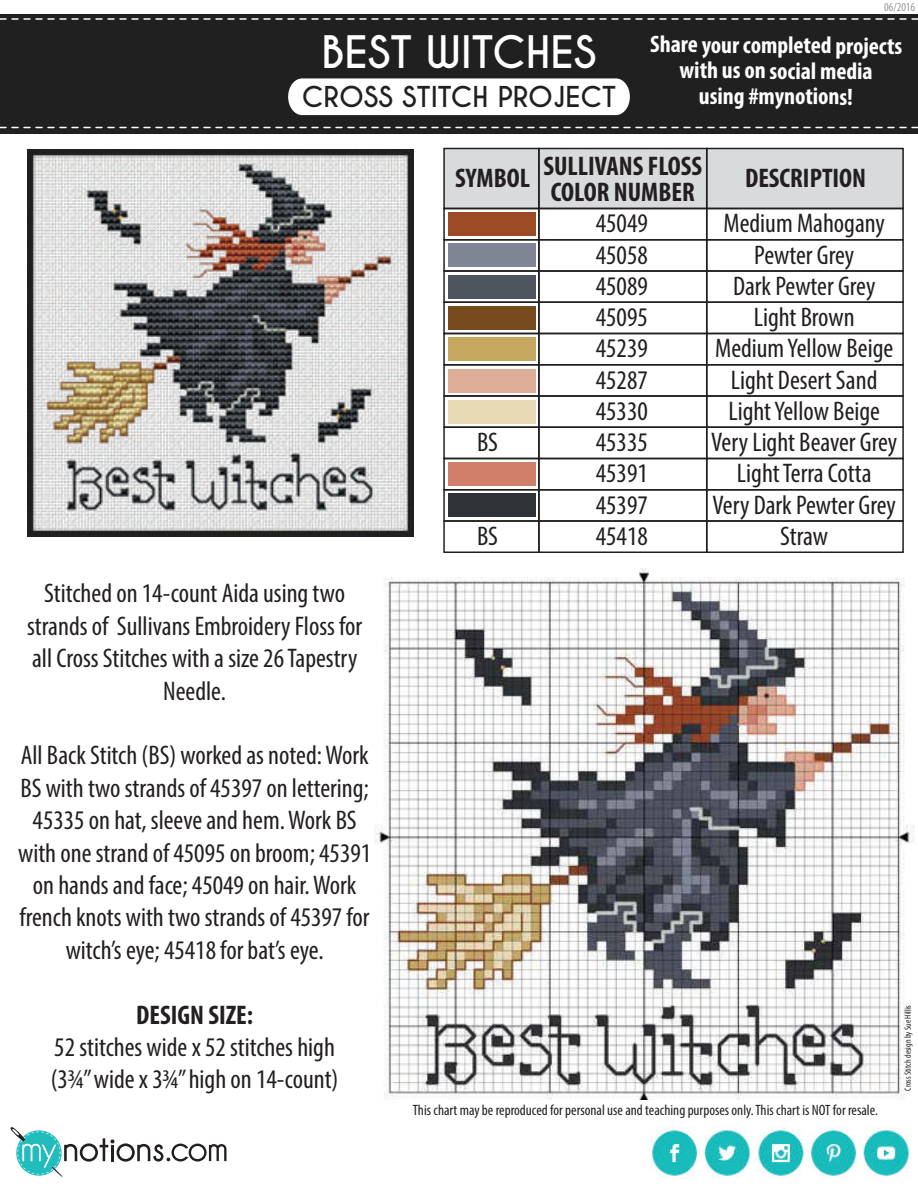
<style>
.page{position:relative;width:918px;height:1188px;background:#fff}
.page>*{position:absolute;margin:0;border:0;box-sizing:border-box;transform-origin:0 0}
.t1{font:700 42px "Caviar Dreams";color:#fff}
.t2{font:condensed 27px/32.4px "Myriad Pro";color:#231f20;text-align:center}
.t3{font:700 condensed 27px/25.5px "Myriad Pro";color:#231f20;text-align:right}
.t4{font:700 27px "Caviar Dreams";color:#1f201f}
.t5{font:700 condensed 24px/25.5px "Myriad Pro";letter-spacing:-.01em;color:#fff;text-align:center}
.t6{font:condensed 15px "Myriad Pro";color:#231f20}
.t7{font:condensed 12px "Myriad Pro";color:#939598}
.t8{font:condensed 9px "Myriad Pro";color:#231f20}
</style>
<div class="page">
<img style="left:375px;top:569px;width:539px;height:531px">
<div style="left:444px;top:148px;width:459px;height:60px;background:#d9dadb"></div>
<div style="left:0;top:14px;width:918px;height:119px;background:#1f201f"></div>
<div style="left:288px;top:78px;width:342px;height:37px;background:#fff"></div>
<svg style="left:10px;top:1127px;width:216px;height:51px"></svg>
<svg style="left:0;top:18px;width:918px;height:2px"></svg>
<svg style="left:0;top:127px;width:918px;height:1px"></svg>
<div style="left:443px;top:148px;width:97px;height:61px;border:2px solid #231f20"></div>
<div style="left:538px;top:148px;width:169px;height:61px;border:2px solid #231f20"></div>
<div style="left:706px;top:148px;width:198px;height:61px;border:2px solid #231f20"></div>
<div style="left:443px;top:208px;width:97px;height:32px;border:2px solid #231f20"></div>
<div style="left:538px;top:208px;width:169px;height:32px;border:2px solid #231f20"></div>
<div style="left:706px;top:208px;width:198px;height:32px;border:2px solid #231f20"></div>
<div style="left:448px;top:213px;width:87px;height:23px;background:#9d4b25"></div>
<div style="left:448px;top:244px;width:87px;height:23px;background:#808596"></div>
<div style="left:448px;top:306px;width:87px;height:24px;background:#784b1f"></div>
<div style="left:443px;top:333px;width:97px;height:33px;border:2px solid #231f20"></div>
<div style="left:538px;top:333px;width:169px;height:33px;border:2px solid #231f20"></div>
<div style="left:706px;top:333px;width:198px;height:33px;border:2px solid #231f20"></div>
<div style="left:448px;top:338px;width:87px;height:23px;background:#c6a860"></div>
<div style="left:443px;top:364px;width:97px;height:33px;border:2px solid #231f20"></div>
<div style="left:538px;top:364px;width:169px;height:33px;border:2px solid #231f20"></div>
<div style="left:706px;top:364px;width:198px;height:33px;border:2px solid #231f20"></div>
<div style="left:448px;top:369px;width:87px;height:23px;background:#ddad97"></div>
<div style="left:443px;top:395px;width:97px;height:33px;border:2px solid #231f20"></div>
<div style="left:538px;top:395px;width:169px;height:33px;border:2px solid #231f20"></div>
<div style="left:706px;top:395px;width:198px;height:33px;border:2px solid #231f20"></div>
<div style="left:448px;top:400px;width:87px;height:23px;background:#e8dab5"></div>
<div style="left:443px;top:427px;width:97px;height:32px;border:2px solid #231f20"></div>
<div style="left:538px;top:427px;width:169px;height:32px;border:2px solid #231f20"></div>
<div style="left:706px;top:427px;width:198px;height:32px;border:2px solid #231f20"></div>
<div style="left:443px;top:458px;width:97px;height:32px;border:2px solid #231f20"></div>
<div style="left:538px;top:458px;width:169px;height:32px;border:2px solid #231f20"></div>
<div style="left:706px;top:458px;width:198px;height:32px;border:2px solid #231f20"></div>
<div style="left:448px;top:463px;width:87px;height:23px;background:#d17e6a"></div>
<div style="left:443px;top:489px;width:97px;height:33px;border:2px solid #231f20"></div>
<div style="left:538px;top:489px;width:169px;height:33px;border:2px solid #231f20"></div>
<div style="left:706px;top:489px;width:198px;height:33px;border:2px solid #231f20"></div>
<div style="left:448px;top:494px;width:87px;height:23px;background:#2f3338"></div>
<div style="left:443px;top:520px;width:97px;height:33px;border:2px solid #231f20"></div>
<div style="left:538px;top:520px;width:169px;height:33px;border:2px solid #231f20"></div>
<div style="left:706px;top:520px;width:198px;height:33px;border:2px solid #231f20"></div>
<div style="left:443px;top:239px;width:97px;height:33px;border:2px solid #231f20"></div>
<div style="left:538px;top:239px;width:169px;height:33px;border:2px solid #231f20"></div>
<div style="left:706px;top:239px;width:198px;height:33px;border:2px solid #231f20"></div>
<div style="left:448px;top:275px;width:87px;height:23px;background:#4e555f"></div>
<div style="left:443px;top:270px;width:97px;height:33px;border:2px solid #231f20"></div>
<div style="left:538px;top:270px;width:169px;height:33px;border:2px solid #231f20"></div>
<div style="left:706px;top:270px;width:198px;height:33px;border:2px solid #231f20"></div>
<img style="left:651px;top:1126px;width:258px;height:53px">
<img style="left:27px;top:150px;width:387px;height:386px">
<h1 class="t1" style="left:322px;top:27px;width:276px">BEST WITCHES</h1>
<p class="t4" style="left:302px;top:81px;width:316px">CROSS STITCH PROJECT</p>
<p class="t7" style="left:884px;top:0;width:33px">06/2016</p>
<p class="t5" style="left:650px;top:32px;width:254px">Share your completed projects with us on social media<br>using #mynotions!</p>
<p class="t3" style="left:455px;top:153px;width:248px">SYMBOL SULLIVANS FLOSS<br>COLOR NUMBER</p>
<p class="t3" style="left:745px;top:165px;width:123px">DESCRIPTION</p>
<p class="t2" style="left:596px;top:207px;width:53px">45049</p>
<p class="t2" style="left:724px;top:207px;width:163px">Medium Mahogany</p>
<p class="t2" style="left:27px;top:577px;width:337px">Stitched on 14-count Aida using two strands of Sullivans Embroidery Floss for all Cross Stitches with a size 26 Tapestry<br>Needle.</p>
<p class="t2" style="left:18px;top:739px;width:355px">All Back Stitch (BS) worked as noted: Work BS with two strands of 45397 on lettering; 45335 on hat, sleeve and hem. Work BS with one strand of 45095 on broom; 45391 on hands and face; 45049 on hair. Work french knots with two strands of 45397 for witch’s eye; 45418 for bat’s eye.</p>
<p class="t3" style="left:136px;top:1001px;width:118px">DESIGN SIZE:</p>
<p class="t2" style="left:51px;top:1031px;width:289px;text-align:left">52 stitches wide x 52 stitches high (33⁄4” wide x 33⁄4” high on 14-count)</p>
<p class="t2" style="left:477px;top:426px;width:22px">BS</p>
<p class="t2" style="left:477px;top:519px;width:22px">BS</p>
<p class="t2" style="left:596px;top:238px;width:53px">45058</p>
<p class="t2" style="left:754px;top:238px;width:101px">Pewter Grey</p>
<p class="t2" style="left:596px;top:269px;width:53px">45089</p>
<p class="t2" style="left:733px;top:269px;width:144px">Dark Pewter Grey</p>
<p class="t2" style="left:596px;top:301px;width:53px">45095</p>
<p class="t2" style="left:754px;top:301px;width:102px">Light Brown</p>
<p class="t2" style="left:596px;top:332px;width:53px">45239</p>
<p class="t2" style="left:715px;top:332px;width:180px">Medium Yellow Beige</p>
<p class="t2" style="left:596px;top:363px;width:53px">45287</p>
<p class="t2" style="left:731px;top:363px;width:148px">Light Desert Sand</p>
<p class="t2" style="left:596px;top:394px;width:53px">45330</p>
<p class="t2" style="left:728px;top:394px;width:153px">Light Yellow Beige</p>
<p class="t2" style="left:596px;top:426px;width:53px">45335</p>
<p class="t2" style="left:711px;top:426px;width:187px">Very Light Beaver Grey</p>
<p class="t2" style="left:596px;top:457px;width:53px">45391</p>
<p class="t2" style="left:737px;top:457px;width:136px">Light Terra Cotta</p>
<p class="t2" style="left:596px;top:488px;width:53px">45397</p>
<p class="t2" style="left:713px;top:488px;width:185px">Very Dark Pewter Grey</p>
<p class="t2" style="left:596px;top:519px;width:53px">45418</p>
<p class="t2" style="left:780px;top:519px;width:49px">Straw</p>
<p class="t8" style="left:902px;top:1091px;width:87px;rotate:-90deg">Cross Stitch design by Sue Hillis</p>
<p class="t6" style="left:413px;top:1101px;width:467px">This chart may be reproduced for personal use and teaching purposes only. This chart is NOT for resale.</p>
</div>
